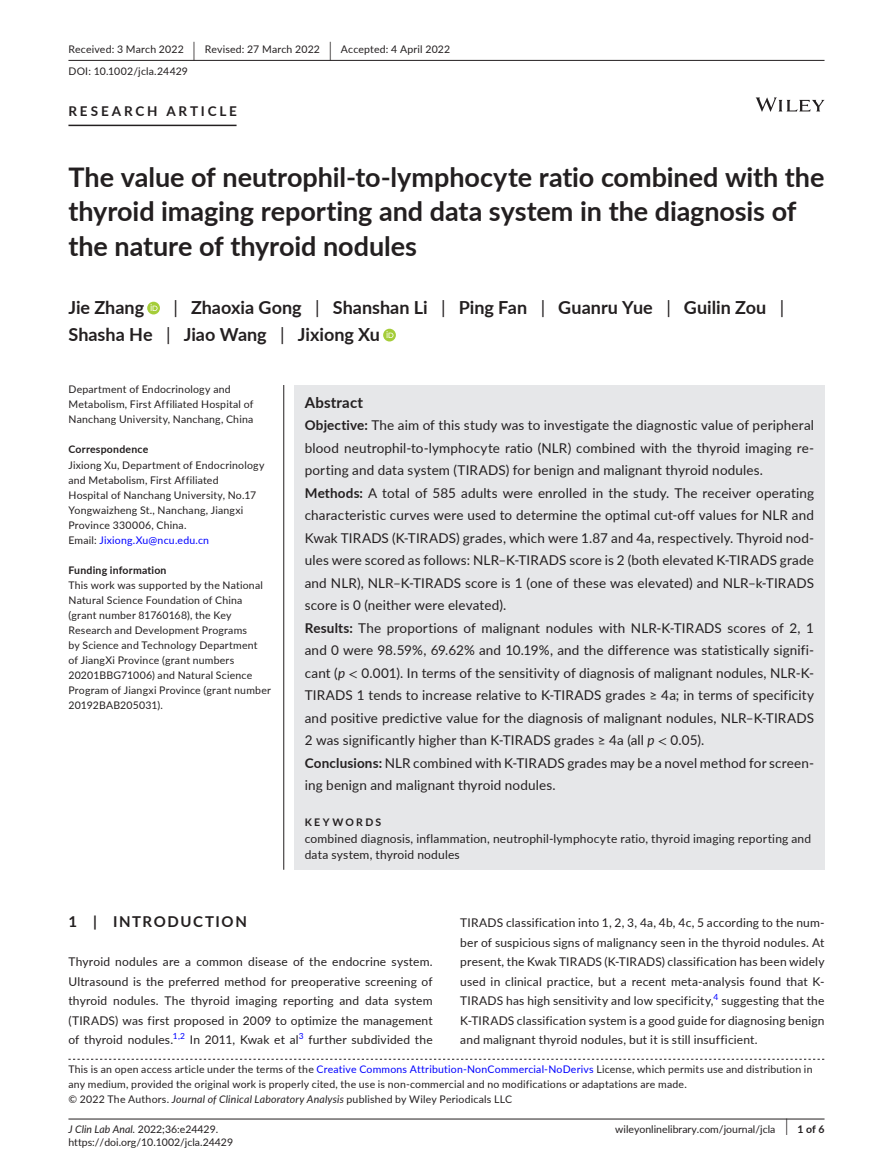
<style>
.page{position:relative;width:893px;height:1174px;background:#fff}
.page>*{position:absolute;margin:0;border:0;box-sizing:border-box;transform-origin:0 0}
.t1{font:700 27px/34.5px "Lato";letter-spacing:-.005em;color:#231f20}
.t2{font:700 18px/27px "Lato";color:#231f20}
.t3{font:700 15px "Lato";letter-spacing:.1em;color:#231f20}
.t4{font:700 15px "Lato";letter-spacing:.015em;color:#231f20}
.t5{font:13.5px/22.5px "Lato";letter-spacing:.01em;color:#231f20}
.t6{font:700 13.5px "Lato";letter-spacing:.21em;color:#231f20}
.t7{font:12px/19.5px "Lato";letter-spacing:.015em;color:#231f20;text-align:justify}
.t8{font:10.5px/15px "Lato";letter-spacing:.02em;color:#231f20}
.t9{font:10.5px "Lato";color:#231f20}
.t10{font:700 10.5px "Lato";letter-spacing:.02em;color:#231f20}
.t11{font:700 10.5px "Lato";letter-spacing:.22em;color:#231f20}
.s1{font-size:19.65px}
.s2{font-weight:400}
.s3{color:#00f}
.s4{font-weight:700}
.s5{font-style:italic}
.s6{font-family:"STIX"}
.s7{font-weight:400;font-size:17.4px}
</style>
<div class="page">
<hr style="left:68px;top:1118px;width:756px;height:1px;background:#231f20">
<svg style="left:756px;top:97px;width:68px;height:15px"></svg>
<hr style="left:68px;top:60px;width:756px;height:1px;background:#231f20">
<hr style="left:68px;top:125px;width:169px;height:1px;background:#231f20">
<svg style="left:147px;top:302px;width:13px;height:12px"></svg>
<svg style="left:151px;top:304px;width:7px;height:7px"></svg>
<svg style="left:383px;top:329px;width:13px;height:12px"></svg>
<svg style="left:387px;top:331px;width:6px;height:7px"></svg>
<svg style="left:68px;top:1058px;width:756px;height:1px"></svg>
<div style="left:294px;top:385px;width:530px;height:484px;background:#e6e7e9"></div>
<hr style="left:283px;top:385px;width:1px;height:484px;background:#231f20">
<p class="t8" style="left:68px;top:38px;width:383px;line-height:21.8px">Received: 3 March 2022 <span class="s1">|</span> Revised: 27 March 2022 <span class="s1">|</span> Accepted: 4 April 2022<br>DOI: 10.1002/jcla.24429</p>
<p class="t6" style="left:68px;top:101px;width:170px">RESEARCH ARTICLE</p>
<h1 class="t1" style="left:68px;top:159px;width:757px">The value of neutrophil-to-lymphocyte ratio combined with the thyroid imaging reporting and data system in the diagnosis of the nature of thyroid nodules</h1>
<h2 class="t2" style="left:68px;top:294px;width:717px;text-indent:105px"><span class="s2">|</span> Zhaoxia Gong <span class="s2">|</span> Shanshan Li <span class="s2">|</span> Ping Fan <span class="s2">|</span> Guanru Yue <span class="s2">|</span> Guilin Zou <span class="s2">|<br></span>Shasha He <span class="s2">|</span> Jiao Wang <span class="s2">|</span> Jixiong Xu</h2>
<h2 class="t2" style="left:68px;top:294px;width:77px">Jie Zhang</h2>
<p class="t8" style="left:68px;top:382px;width:186px">Department of Endocrinology and<br>Metabolism, First Affiliated Hospital of<br>Nanchang University, Nanchang, China</p>
<p class="t10" style="left:68px;top:442px;width:81px">Correspondence</p>
<p class="t8" style="left:68px;top:457px;width:198px">Jixiong Xu, Department of Endocrinology and Metabolism, First Affiliated<br>Hospital of Nanchang University, No.17<br>Yongwaizheng St., Nanchang, Jiangxi Province 330006, China.<br>Email: <span class="s3">Jixiong.Xu@ncu.edu.cn</span></p>
<p class="t10" style="left:68px;top:562px;width:100px">Funding information</p>
<p class="t8" style="left:68px;top:577px;width:204px">This work was supported by the National Natural Science Foundation of China (grant number 81760168), the Key Research and Development Programs<br>by Science and Technology Department<br>of JiangXi Province (grant numbers 20201BBG71006) and Natural Science Program of Jiangxi Province (grant number 20192BAB205031).</p>
<p class="t4" style="left:305px;top:391px;width:60px">Abstract</p>
<p class="t5" style="left:305px;top:413px;width:511px"><span class="s4">Objective:</span> The aim of this study was to investigate the diagnostic value of peripheral blood neutrophil-to-lymphocyte ratio (NLR) combined with the thyroid imaging re&shy;porting and data system (TIRADS) for benign and malignant thyroid nodules.<br><span class="s4">Methods:</span> A total of 585 adults were enrolled in the study. The receiver operating characteristic curves were used to determine the optimal cut-off values for NLR and Kwak TIRADS (K-TIRADS) grades, which were 1.87 and 4a, respectively. Thyroid nod&shy;ules were scored as follows: NLR–K-TIRADS score is 2 (both elevated K-TIRADS grade and NLR), NLR–K-TIRADS score is 1 (one of these was elevated) and NLR–k-TIRADS score is 0 (neither were elevated).<br><span class="s4">Results:</span> The proportions of malignant nodules with NLR-K-TIRADS scores of 2, 1 and 0 were 98.59%, 69.62% and 10.19%, and the difference was statistically signifi&shy;cant (<span class="s5">p</span> <span class="s6">&lt;</span> 0.001). In terms of the sensitivity of diagnosis of malignant nodules, NLR-K-TIRADS 1 tends to increase relative to K-TIRADS grades ≥ 4a; in terms of specificity and positive predictive value for the diagnosis of malignant nodules, NLR–K-TIRADS 2 was significantly higher than K-TIRADS grades ≥ 4a (all <span class="s5">p</span> <span class="s6">&lt;</span> 0.05).<br><span class="s4">Conclusions:</span> NLR combined with K-TIRADS grades may be a novel method for screen&shy;ing benign and malignant thyroid nodules.</p>
<p class="t11" style="left:305px;top:814px;width:78px">KEYWORDS</p>
<p class="t7" style="left:305px;top:829px;width:508px;line-height:16.5px">combined diagnosis, inflammation, neutrophil-lymphocyte ratio, thyroid imaging reporting and data system, thyroid nodules</p>
<p class="t3" style="left:68px;top:911px;width:180px">1 | INTRODUCTION</p>
<p class="t7" style="left:68px;top:951px;width:366px">Thyroid nodules are a common disease of the endocrine system.<br>Ultrasound is the preferred method for preoperative screening of thyroid nodules. The thyroid imaging reporting and data system (TIRADS) was first proposed in 2009 to optimize the management of thyroid nodules.<sup>1,2</sup> In 2011, Kwak et al<sup>3</sup> further subdivided the</p>
<p class="t7" style="left:460px;top:912px;width:366px">TIRADS classification into 1, 2, 3, 4a, 4b, 4c, 5 according to the num&shy;ber of suspicious signs of malignancy seen in the thyroid nodules. At present, the Kwak TIRADS (K-TIRADS) classification has been widely used in clinical practice, but a recent meta-analysis found that K-TIRADS has high sensitivity and low specificity,<sup>4</sup> suggesting that the K-TIRADS classification system is a good guide for diagnosing benign and malignant thyroid nodules, but it is still insufficient.</p>
<p class="t8" style="left:68px;top:1061px;width:746px">This is an open access article under the terms of the <span class="s3">Creative Commons Attribution-NonCommercial-NoDerivs</span> License, which permits use and distribution in any medium, provided the original work is properly cited, the use is non-commercial and no modifications or adaptations are made.<br>© 2022 The Authors. <span class="s5">Journal of Clinical Laboratory Analysis</span> published by Wiley Periodicals LLC</p>
<p class="t9" style="left:68px;top:1121px;width:151px"><span class="s5">J Clin Lab Anal.</span> 2022;36:e24429.</p>
<p class="t10" style="left:786px;top:1121px;width:40px"><span class="s7">|</span> 1 of 6</p>
<p class="t9" style="left:68px;top:1135px;width:166px">https://doi.org/10.1002/jcla.24429</p>
<p class="t9" style="left:615px;top:1121px;width:162px">wileyonlinelibrary.com/journal/jcla</p>
</div>
